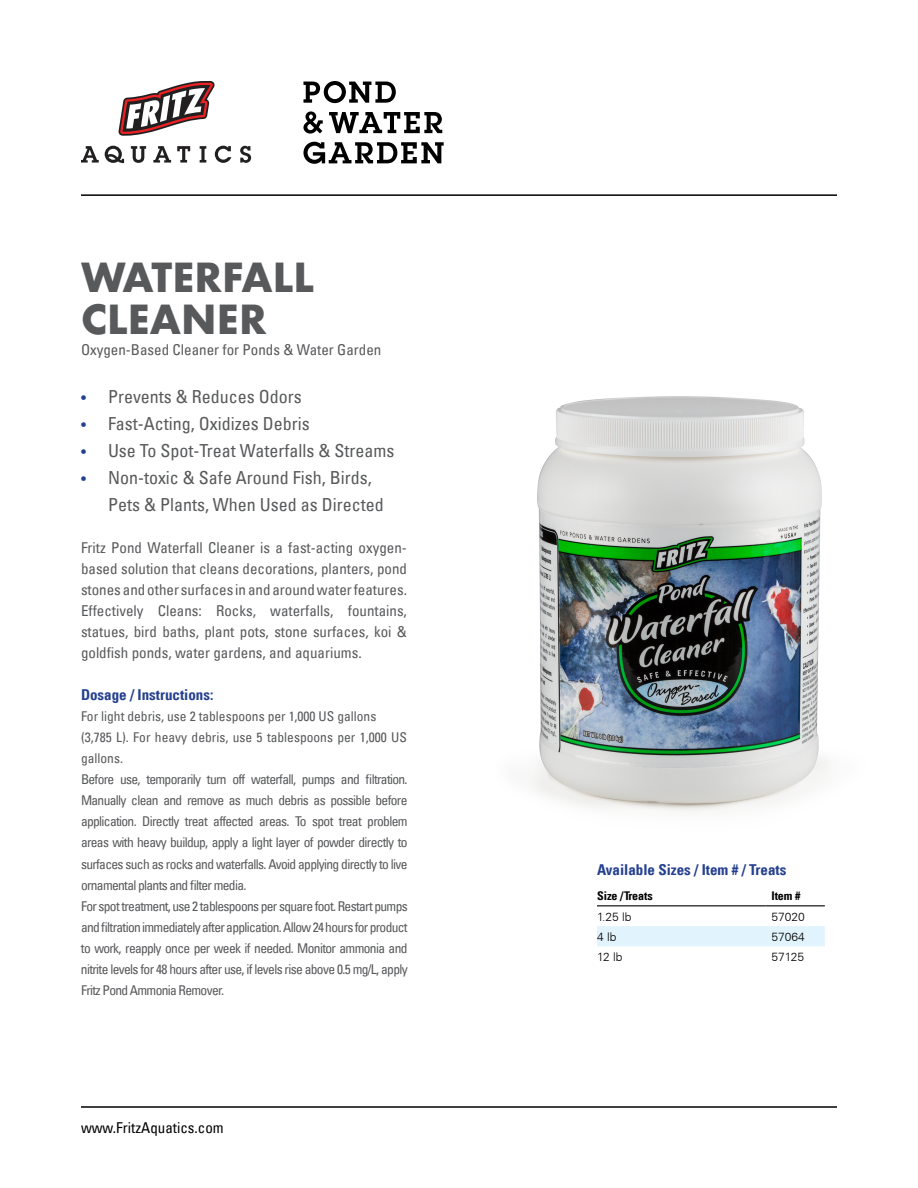
<style>
.page{position:relative;width:918px;height:1188px;background:#fff}
.page>*{position:absolute;margin:0;border:0;box-sizing:border-box;transform-origin:0 0}
.t1{font:700 39px/42px "Futura";color:#58595b}
.t2{font:condensed 18px/27px "Univers LT";color:#58595b}
.t3{font:condensed 15px/21px "Univers LT";color:#58595b;text-align:justify}
.t4{font:700 condensed 15px "Univers LT";color:#25408f}
.t5{font:condensed 15px "Univers LT";color:#000}
.t6{font:condensed 13.5px/21px "Univers LT";letter-spacing:-.05em;color:#58595b}
.t7{font:300 12px "Univers CE";color:#000}
.t8{font:700 condensed 12px "Univers LT";color:#000}
.s1{font-size:15px;color:#25408f}
</style>
<div class="page">
<img style="left:534px;top:396px;width:294px;height:415px">
<hr style="left:81px;top:1106px;width:756px;height:2px;background:#000">
<hr style="left:81px;top:194px;width:756px;height:2px;background:#000">
<svg style="left:118px;top:81px;width:97px;height:55px"></svg>
<svg style="left:81px;top:146px;width:18px;height:17px"></svg>
<svg style="left:105px;top:146px;width:19px;height:17px"></svg>
<svg style="left:131px;top:146px;width:15px;height:17px"></svg>
<svg style="left:153px;top:146px;width:18px;height:17px"></svg>
<svg style="left:177px;top:146px;width:13px;height:17px"></svg>
<svg style="left:200px;top:146px;width:6px;height:17px"></svg>
<svg style="left:215px;top:146px;width:16px;height:17px"></svg>
<svg style="left:240px;top:146px;width:11px;height:17px"></svg>
<div style="left:597px;top:926px;width:228px;height:20px;background:#e1f4fd"></div>
<hr style="left:597px;top:905px;width:168px;height:1px;background:#000">
<hr style="left:765px;top:905px;width:60px;height:1px;background:#000">
<svg style="left:303px;top:81px;width:93px;height:22px"></svg>
<svg style="left:303px;top:111px;width:20px;height:23px"></svg>
<svg style="left:329px;top:112px;width:113px;height:21px"></svg>
<svg style="left:303px;top:142px;width:141px;height:22px"></svg>
<h1 class="t1" style="left:81px;top:257px;width:235px">WATERFALL<br>CLEANER</h1>
<p class="t3" style="left:81px;top:339px;width:302px">Oxygen-Based Cleaner for Ponds &amp; Water Garden</p>
<h2 class="t2" style="left:81px;top:383px;width:222px"><span class="s1">•</span> Prevents &amp; Reduces Odors</h2>
<h2 class="t2" style="left:81px;top:410px;width:230px"><span class="s1">•</span> Fast-Acting, Oxidizes Debris</h2>
<h2 class="t2" style="left:81px;top:437px;width:315px"><span class="s1">•</span> Use To Spot-Treat Waterfalls &amp; Streams</h2>
<h2 class="t2" style="left:108px;top:464px;width:277px;text-indent:-27px"><span class="s1">•</span> Non-toxic &amp; Safe Around Fish, Birds,<br>Pets &amp; Plants, When Used as Directed</h2>
<p class="t3" style="left:81px;top:537px;width:328px">Fritz Pond Waterfall Cleaner is a fast-acting oxygen&shy;based solution that cleans decorations, planters, pond stones and other surfaces in and aroundwaterfeatures.<br>Effectively Cleans: Rocks, waterfalls, fountains, statues, bird baths, plant pots, stone surfaces, koi &amp; goldfish ponds, water gardens, and aquariums.</p>
<p class="t4" style="left:81px;top:686px;width:134px">Dosage / Instructions:</p>
<p class="t6" style="left:81px;top:706px;width:328px">For light debris, use 2 tablespoons per 1,000 US gallons (3,785 L). For heavy debris, use 5 tablespoons per 1,000 US gallons.<br>Before use, temporarily turn off waterfall, pumps and filtration.<br>Manually clean and remove as much debris as possible before application. Directly treat affected areas. To spot treat problem areas with heavy buildup, apply a light layer of powder directly to surfaces such as rocks and waterfalls. Avoid applying directly to live ornamental plants and filter media.<br>For spot treatment, use 2 tablespoons per square foot. Restart pumps andfiltrationimmediatelyafterapplication.Allow24hoursforproduct to work, reapply once per week if needed. Monitor ammonia and nitrite levels for 48 hours after use, if levels rise above 0.5 mg/L, apply Fritz Pond Ammonia Remover.</p>
<p class="t5" style="left:81px;top:1118px;width:144px">www.FritzAquatics.com</p>
<p class="t4" style="left:597px;top:860px;width:191px">Available Sizes / Item # / Treats</p>
<p class="t8" style="left:597px;top:888px;width:57px">Size /Treats</p>
<p class="t8" style="left:771px;top:888px;width:31px">Item #</p>
<p class="t7" style="left:597px;top:910px;width:36px">1.25 lb</p>
<p class="t7" style="left:771px;top:910px;width:35px">57020</p>
<p class="t7" style="left:597px;top:930px;width:21px">4 lb</p>
<p class="t7" style="left:771px;top:930px;width:35px">57064</p>
<p class="t7" style="left:597px;top:950px;width:27px">12 lb</p>
<p class="t7" style="left:771px;top:950px;width:34px">57125</p>
</div>
